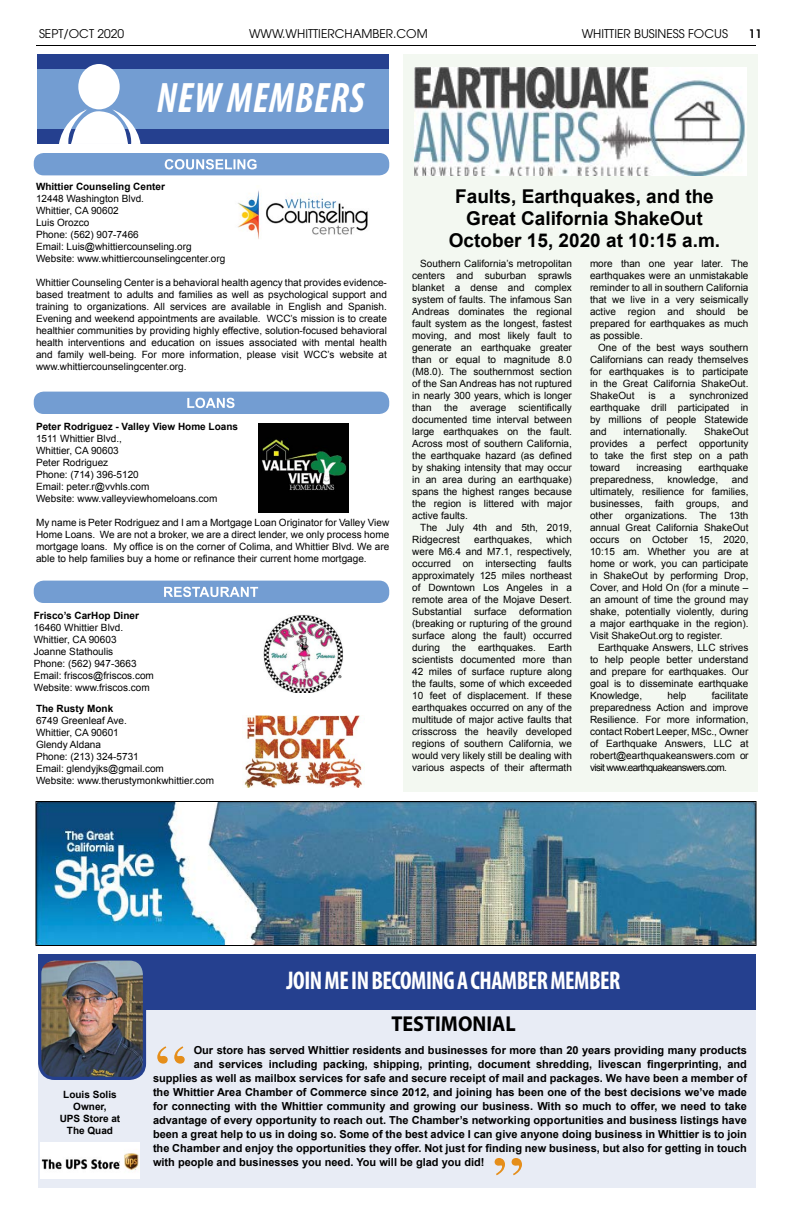
<style>
.page{position:relative;width:792px;height:1224px;background:#fff}
.page>*{position:absolute;margin:0;border:0;box-sizing:border-box;transform-origin:0 0}
.t1{font:italic 700 condensed 42.8px "Myriad Pro";letter-spacing:.02em;color:#fff;scale:.93 1}
.t2{font:700 condensed 25.7px "Myriad Pro";letter-spacing:-.02em;color:#fff;scale:.93 1}
.t3{font:700 21.6px "Myriad Pro";color:#000;scale:.93 1}
.t4{font:700 19px/22px "Arial";color:#000;text-align:center}
.t5{font:700 14px "Arial";color:#fff}
.t6{font:12px "Avant Garde";color:#000}
.t7{font:600 condensed 12px "Avant Garde";color:#000}
.t8{font:700 11px "Arial";color:#000}
.t9{font:10px/12px "Arial";color:#000;text-align:justify}
.t10{font:700 10px/12px "Arial";color:#000;text-align:center}
</style>
<div class="page">
<hr style="left:36px;top:45px;width:720px;height:1px;background:#000">
<div style="left:38px;top:54px;width:351px;height:90px;background:#25408f"></div>
<div style="left:38px;top:69px;width:351px;height:60px;background:#739dd2"></div>
<div style="left:78px;top:64px;width:42px;height:45px;background:#fff;border-radius:50%"></div>
<svg style="left:59px;top:109px;width:82px;height:35px"></svg>
<div style="left:34px;top:153px;width:355px;height:22px;background:#739dd2;border-radius:10px"></div>
<div style="left:34px;top:392px;width:355px;height:22px;background:#739dd2;border-radius:10px"></div>
<div style="left:34px;top:581px;width:355px;height:22px;background:#739dd2;border-radius:10px"></div>
<div style="left:38px;top:959px;width:718px;height:229px;background:#e8ecf5"></div>
<div style="left:38px;top:954px;width:718px;height:55px;background:#25408f"></div>
<img style="left:42px;top:961px;width:102px;height:115px">
<div style="left:38px;top:957px;width:108px;height:123px;border:3px solid #25408f;border-radius:15px"></div>
<svg style="left:157px;top:1046px;width:28px;height:18px"></svg>
<svg style="left:495px;top:1158px;width:27px;height:17px"></svg>
<img style="left:259px;top:423px;width:90px;height:90px">
<img style="left:264px;top:615px;width:79px;height:78px">
<img style="left:38px;top:803px;width:716px;height:141px">
<div style="left:36px;top:801px;width:720px;height:145px;border:1px solid #000"></div>
<div style="left:403px;top:54px;width:355px;height:738px;background:#f3f8f1"></div>
<img style="left:414px;top:67px;width:333px;height:109px">
<img style="left:40px;top:1143px;width:100px;height:36px">
<img style="left:238px;top:190px;width:130px;height:49px">
<img style="left:243px;top:716px;width:122px;height:71px">
<p class="t6" style="left:39px;top:27px;width:87px">SEPT/OCT 2020</p>
<p class="t6" style="left:249px;top:27px;width:180px">WWW.WHITTIERCHAMBER.COM</p>
<p class="t6" style="left:582px;top:27px;width:148px">WHITTIER BUSINESS FOCUS</p>
<p class="t7" style="left:749px;top:26px;width:15px">11</p>
<h1 class="t1" style="left:157px;top:71px;width:225px">NEW MEMBERS</h1>
<h3 class="t5" style="left:164px;top:155px;width:95px">COUNSELING</h3>
<p class="t10" style="left:36px;top:181px;width:130px">Whittier Counseling Center</p>
<p class="t9" style="left:36px;top:193px;width:191px;text-align:left">12448 Washington Blvd.<br>Whittier, CA 90602<br>Luis Orozco<br>Phone: (562) 907-7466<br>Email: Luis@whittiercounseling.org<br>Website: www.whittiercounselingcenter.org</p>
<p class="t9" style="left:36px;top:277px;width:352px">Whittier Counseling Center is a behavioral health agency that provides evidence&shy;based treatment to adults and families as well as psychological support and training to organizations. All services are available in English and Spanish.<br>Evening and weekend appointments are available. WCC’s mission is to create healthier communities by providing highly effective, solution-focused behavioral health interventions and education on issues associated with mental health and family well-being. For more information, please visit WCC’s website at www.whittiercounselingcenter.org.</p>
<h3 class="t5" style="left:186px;top:394px;width:50px">LOANS</h3>
<p class="t10" style="left:36px;top:421px;width:204px">Peter Rodriguez - Valley View Home Loans</p>
<p class="t9" style="left:36px;top:433px;width:183px;text-align:left">1511 Whittier Blvd.,<br>Whittier, CA 90603<br>Peter Rodriguez<br>Phone: (714) 396-5120<br>Email: peter.r@vvhls.com<br>Website: www.valleyviewhomeloans.com</p>
<p class="t9" style="left:36px;top:517px;width:355px">My name is Peter Rodriguez and I am a Mortgage Loan Originator for Valley View Home Loans. We are not a broker, we are a direct lender, we only process home mortgage loans. My office is on the corner of Colima, and Whittier Blvd. We are able to help families buy a home or refinance their current home mortgage.</p>
<p class="t10" style="left:34px;top:610px;width:107px">Frisco’s CarHop Diner</p>
<p class="t9" style="left:34px;top:622px;width:122px;text-align:left">16460 Whittier Blvd.<br>Whittier, CA 90603<br>Joanne Stathoulis<br>Phone: (562) 947-3663<br>Email: friscos@friscos.com<br>Website: www.friscos.com</p>
<h3 class="t5" style="left:163px;top:583px;width:97px">RESTAURANT</h3>
<p class="t10" style="left:36px;top:703px;width:79px">The Rusty Monk</p>
<p class="t9" style="left:36px;top:715px;width:180px;text-align:left">6749 Greenleaf Ave.<br>Whittier, CA 90601<br>Glendy Aldana<br>Phone: (213) 324-5731<br>Email: glendyjks@gmail.com<br>Website: www.therustymonkwhittier.com</p>
<h3 class="t4" style="left:449px;top:186px;width:273px">Faults, Earthquakes, and the<br>Great California ShakeOut<br>October 15, 2020 at 10:15 a.m.</h3>
<p class="t9" style="left:412px;top:258px;width:161px;text-indent:8px">Southern California’s metropolitan centers and suburban sprawls blanket a dense and complex system of faults. The infamous San Andreas dominates the regional fault system as the longest, fastest moving, and most likely fault to generate an earthquake greater than or equal to magnitude 8.0 (M8.0). The southernmost section of the San Andreas has not ruptured in nearly 300 years, which is longer than the average scientifically documented time interval between large earthquakes on the fault.<br>Across most of southern California, the earthquake hazard (as defined by shaking intensity that may occur in an area during an earthquake) spans the highest ranges because the region is littered with major active faults.</p>
<p class="t9" style="left:412px;top:522px;width:161px;text-indent:8px">The July 4th and 5th, 2019,<br>Ridgecrest</p>
<p class="t9" style="left:590px;top:258px;width:160px">more than one year later. The earthquakes were an unmistakable reminder to all in southern California that we live in a very seismically active region and should be prepared for earthquakes as much as possible.</p>
<p class="t9" style="left:590px;top:342px;width:160px;text-indent:8px">One of the best ways southern Californians can ready themselves for earthquakes is to participate in the Great California ShakeOut.<br>ShakeOut</p>
<p class="t9" style="left:590px;top:390px;width:160px;text-indent:100px">synchronized earthquake drill participated in by millions of people Statewide and</p>
<p class="t9" style="left:649px;top:390px;width:9px">is</p>
<p class="t9" style="left:670px;top:390px;width:7px">a</p>
<p class="t9" style="left:590px;top:426px;width:160px;text-indent:114px">ShakeOut provides a perfect opportunity to take the first step on a path toward</p>
<p class="t9" style="left:623px;top:426px;width:65px">internationally.</p>
<p class="t9" style="left:636px;top:462px;width:47px">increasing</p>
<p class="t9" style="left:698px;top:462px;width:52px">earthquake</p>
<p class="t9" style="left:590px;top:474px;width:65px">preparedness,</p>
<p class="t9" style="left:668px;top:474px;width:52px">knowledge,</p>
<p class="t9" style="left:590px;top:474px;width:160px;text-indent:142px">and ultimately, resilience for families, businesses, faith groups, and other organizations. The 13th annual Great California ShakeOut occurs on October 15, 2020, 10:15 am. Whether you are at home or work, you can participate in ShakeOut by performing Drop, Cover, and Hold On (for a minute – an amount of time the ground may shake, potentially violently, during a major earthquake in the region).<br>Visit ShakeOut.org to register.</p>
<p class="t9" style="left:590px;top:642px;width:160px;text-indent:8px">Earthquake Answers, LLC strives to help people better understand and prepare for earthquakes. Our goal is to disseminate earthquake Knowledge,</p>
<p class="t9" style="left:412px;top:534px;width:161px;text-indent:134px">which were M6.4 and M7.1, respectively, occurred on intersecting faults approximately 125 miles northeast of Downtown Los Angeles in a remote area of the Mojave Desert.<br>Substantial surface deformation (breaking or rupturing of the ground surface along the fault) occurred during the earthquakes. Earth scientists documented more than 42 miles of surface rupture along the faults, some of which exceeded 10 feet of displacement. If these earthquakes occurred on any of the multitude of major active faults that crisscross the heavily developed regions of southern California, we would very likely still be dealing with various aspects of their aftermath</p>
<p class="t9" style="left:474px;top:534px;width:59px">earthquakes,</p>
<p class="t9" style="left:590px;top:690px;width:160px;text-indent:122px">facilitate preparedness Action and improve Resilience. For more information, contact Robert Leeper, MSc., Owner of Earthquake Answers, LLC at robert@earthquakeanswers.com or visit www.earthquakeanswers.com.</p>
<p class="t9" style="left:668px;top:690px;width:20px">help</p>
<h2 class="t2" style="left:287px;top:964px;width:360px">JOIN ME IN BECOMING A CHAMBER MEMBER</h2>
<p class="t10" style="left:60px;top:1089px;width:62px">Louis Solis<br>Owner,<br>UPS Store at<br>The Quad</p>
<h3 class="t3" style="left:391px;top:1010px;width:135px">TESTIMONIAL</h3>
<p class="t8" style="left:194px;top:1043px;width:555px">Our store has served Whittier residents and businesses for more than 20 years providing many products</p>
<p class="t8" style="left:194px;top:1057px;width:555px">and services including packing, shipping, printing, document shredding, livescan fingerprinting, and</p>
<p class="t8" style="left:153px;top:1071px;width:596px">supplies as well as mailbox services for safe and secure receipt of mail and packages. We have been a member of</p>
<p class="t8" style="left:153px;top:1085px;width:595px">the Whittier Area Chamber of Commerce since 2012, and joining has been one of the best decisions we’ve made</p>
<p class="t8" style="left:153px;top:1099px;width:596px">for connecting with the Whittier community and growing our business. With so much to offer, we need to take</p>
<p class="t8" style="left:153px;top:1113px;width:595px">advantage of every opportunity to reach out. The Chamber’s networking opportunities and business listings have</p>
<p class="t8" style="left:153px;top:1127px;width:596px">been a great help to us in doing so. Some of the best advice I can give anyone doing business in Whittier is to join</p>
<p class="t8" style="left:153px;top:1141px;width:596px">the Chamber and enjoy the opportunities they offer. Not just for finding new business, but also for getting in touch</p>
<p class="t8" style="left:153px;top:1155px;width:333px">with people and businesses you need. You will be glad you did!</p>
</div>
